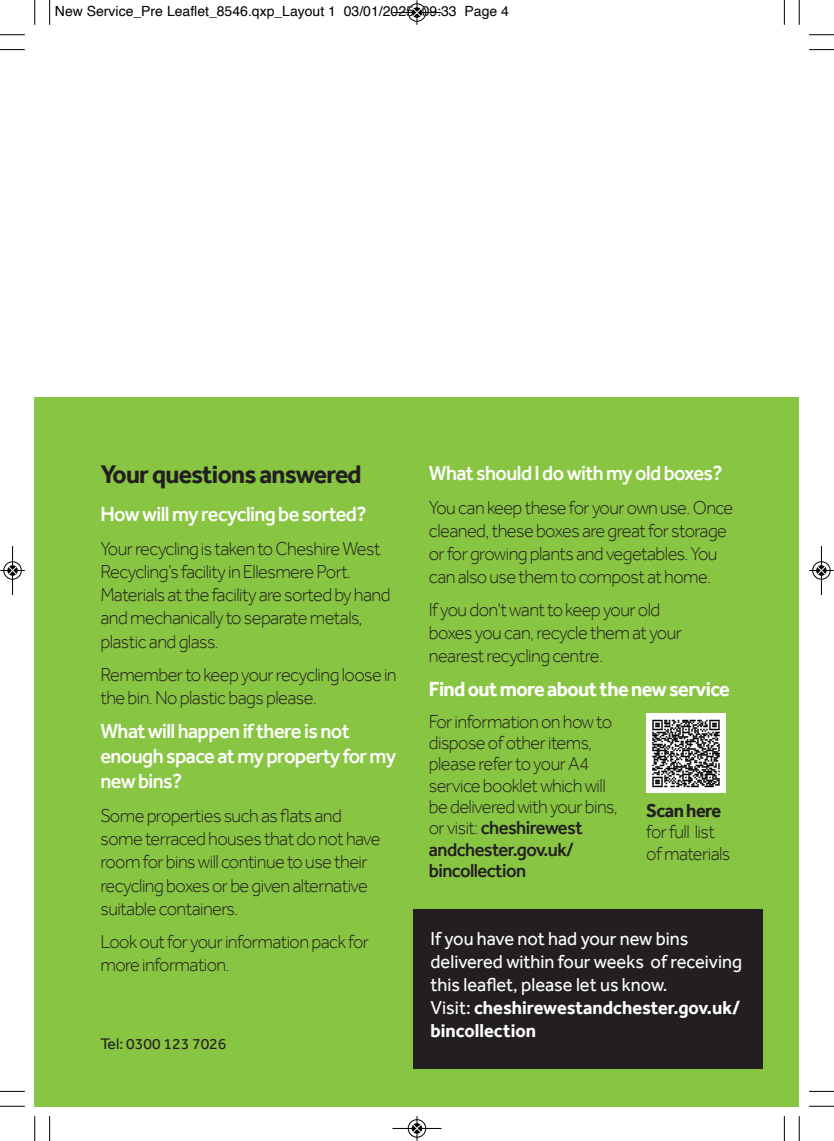
<style>
.page{position:relative;width:834px;height:1141px;background:#fff}
.page>*{position:absolute;margin:0;border:0;box-sizing:border-box;transform-origin:0 0}
.t1{font:700 26.25px "Effra";letter-spacing:-.03em;color:#231f20;scale:.95 1}
.t2{font:500 21px/25.2px "Effra";letter-spacing:-.03em;color:#fff;scale:.95 1}
.t3{font:700 21px "Effra";letter-spacing:-.03em;color:#fff;scale:.95 1}
.t4{font:300 19.25px/23.1px "Effra";letter-spacing:-.03em;color:#231f20;scale:.95 1}
.t5{font:19.25px/23.1px "Effra";color:#fff;scale:.95 1}
.t6{font:15.75px "Effra";color:#231f20}
.t7{font:14px "Helvetica";color:#000}
.s1{font-weight:500}
.s2{font-weight:700}
</style>
<div class="page">
<div style="left:35px;top:152px;width:764px;height:954px;background:#88c542"></div>
<div style="left:35px;top:35px;width:764px;height:362px;background:#fff"></div>
<div style="left:646px;top:714px;width:79px;height:79px;background:#fff"></div>
<svg style="left:652px;top:720px;width:67px;height:67px"></svg>
<div style="left:412px;top:909px;width:350px;height:159px;background:#231f20"></div>
<svg style="left:49px;top:0;width:1px;height:25px"></svg>
<svg style="left:0;top:49px;width:25px;height:1px"></svg>
<svg style="left:783px;top:0;width:1px;height:25px"></svg>
<svg style="left:809px;top:49px;width:24px;height:1px"></svg>
<svg style="left:49px;top:1116px;width:1px;height:25px"></svg>
<svg style="left:0;top:1091px;width:25px;height:1px"></svg>
<svg style="left:783px;top:1116px;width:1px;height:25px"></svg>
<svg style="left:809px;top:1091px;width:24px;height:1px"></svg>
<svg style="left:34px;top:0;width:1px;height:25px"></svg>
<svg style="left:0;top:34px;width:25px;height:1px"></svg>
<svg style="left:798px;top:0;width:1px;height:25px"></svg>
<svg style="left:809px;top:34px;width:24px;height:1px"></svg>
<svg style="left:34px;top:1116px;width:1px;height:25px"></svg>
<svg style="left:0;top:1106px;width:25px;height:1px"></svg>
<svg style="left:798px;top:1116px;width:1px;height:25px"></svg>
<svg style="left:809px;top:1106px;width:24px;height:1px"></svg>
<div style="left:407px;top:3px;width:19px;height:19px;border:1px solid #fff;border-radius:50%"></div>
<hr style="left:392px;top:12px;width:49px;height:1px;background:#000">
<div style="left:408px;top:4px;width:18px;height:18px;border:1px solid #000;border-radius:50%"></div>
<svg style="left:412px;top:0;width:9px;height:25px"></svg>
<div style="left:407px;top:1119px;width:19px;height:19px;border:1px solid #fff;border-radius:50%"></div>
<hr style="left:392px;top:1128px;width:49px;height:1px;background:#000">
<div style="left:408px;top:1119px;width:18px;height:18px;border:1px solid #000;border-radius:50%"></div>
<svg style="left:412px;top:1116px;width:9px;height:25px"></svg>
<div style="left:3px;top:561px;width:19px;height:19px;border:1px solid #fff;border-radius:50%"></div>
<hr style="left:12px;top:546px;width:1px;height:49px;background:#000">
<div style="left:4px;top:562px;width:18px;height:17px;border:1px solid #000;border-radius:50%"></div>
<svg style="left:0;top:566px;width:25px;height:9px"></svg>
<div style="left:812px;top:561px;width:18px;height:19px;border:1px solid #fff;border-radius:50%"></div>
<hr style="left:821px;top:546px;width:1px;height:49px;background:#000">
<div style="left:812px;top:562px;width:18px;height:17px;border:1px solid #000;border-radius:50%"></div>
<svg style="left:809px;top:566px;width:24px;height:9px"></svg>
<p class="t7" style="left:55px;top:5px;width:455px">New Service_Pre Leaflet_8546.qxp_Layout 1 03/01/2025 09:33 Page 4</p>
<p class="t1" style="left:100px;top:459px;width:276px">Your questions answered</p>
<p class="t2" style="left:100px;top:501px;width:282px">How will my recycling be sorted?</p>
<p class="t4" style="left:100px;top:537px;width:307px">Your recycling is taken to Cheshire West Recycling’s facility in Ellesmere Port.<br>Materials at the facility are sorted by hand and mechanically to separate metals, plastic and glass.</p>
<p class="t4" style="left:100px;top:662px;width:313px">Remember to keep your recycling loose in the bin. No plastic bags please.</p>
<p class="t2" style="left:100px;top:718px;width:313px">What will happen if there is not enough space at my property for my new bins?</p>
<p class="t4" style="left:100px;top:804px;width:296px">Some properties such as flats and some terraced houses that do not have room for bins will continue to use their recycling boxes or be given alternative suitable containers.</p>
<p class="t4" style="left:100px;top:929px;width:284px">Look out for your information pack for more information.</p>
<p class="t6" style="left:100px;top:1034px;width:127px">Tel: 0300 123 7026</p>
<p class="t2" style="left:429px;top:460px;width:311px">What should I do with my old boxes?</p>
<p class="t4" style="left:429px;top:496px;width:322px">You can keep these for your own use. Once cleaned, these boxes are great for storage or for growing plants and vegetables. You can also use them to compost at home.</p>
<p class="t4" style="left:429px;top:598px;width:268px">If you don't want to keep your old boxes you can, recycle them at your nearest recycling centre.</p>
<p class="t3" style="left:429px;top:677px;width:318px">Find out more about the new service</p>
<p class="t4" style="left:429px;top:710px;width:200px;line-height:21.3px">For information on how to dispose of other items, please refer to your A4 service booklet which will be delivered with your bins, or visit: <span class="s1">cheshirewest andchester.gov.uk/ bincollection</span></p>
<p class="t4" style="left:646px;top:800px;width:90px;line-height:21.3px"><span class="s2">Scan here </span>for full list of materials</p>
<p class="t5" style="left:430px;top:927px;width:329px">If you have not had your new bins delivered within four weeks of receiving this leaflet, please let us know.<br>Visit: <span class="s2">cheshirewestandchester.gov.uk/ bincollection</span></p>
</div>
